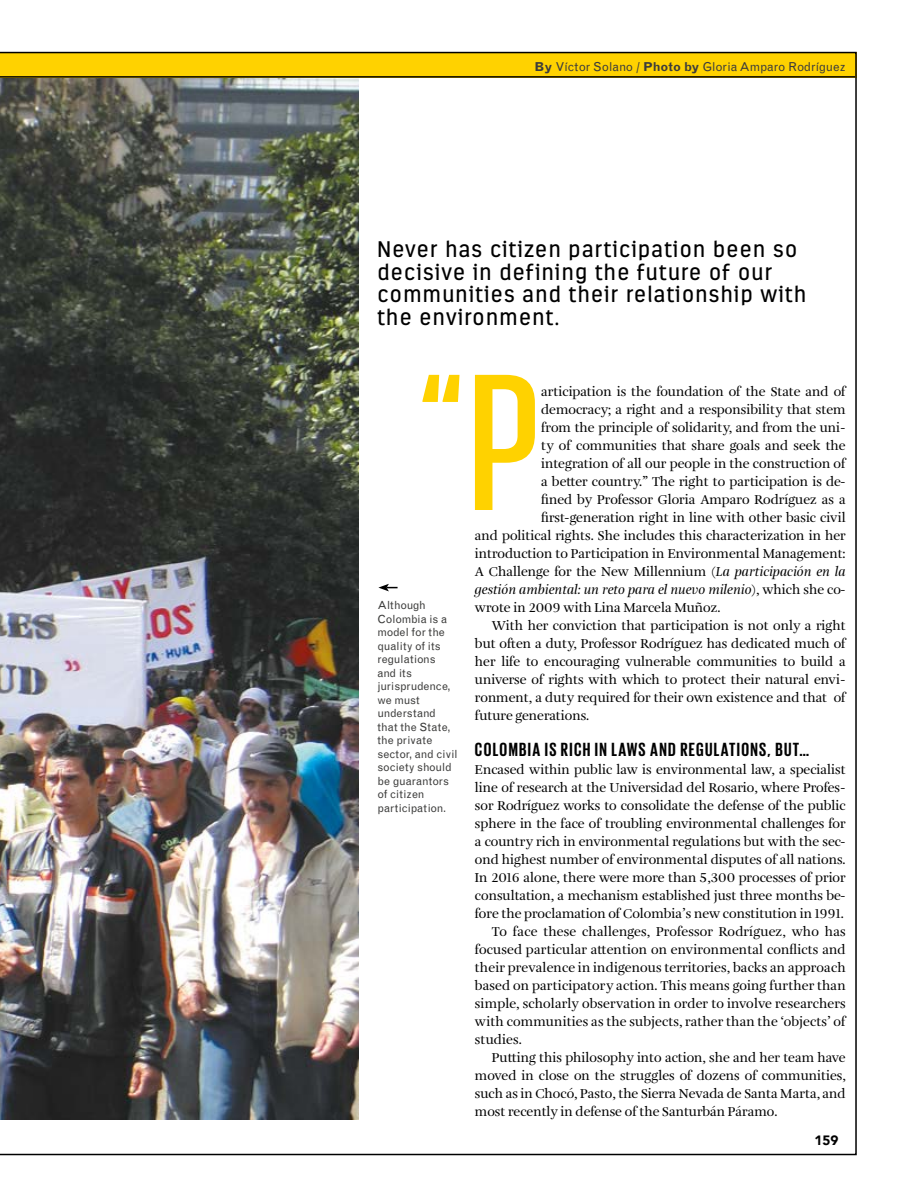
<style>
.page{position:relative;width:918px;height:1188px;background:#fff}
.page>*{position:absolute;margin:0;border:0;box-sizing:border-box;transform-origin:0 0}
.t1{font:500 199.35px "Giorgio Sans";color:#ffd200}
.t2{font:22.5px/22.5px "Estandar";letter-spacing:.06em;color:#000}
.t3{font:700 19.5px "Giorgio Sans";letter-spacing:.07em;color:#000}
.t4{font:13.5px "Amalia Pro";color:#000}
.t5{font:italic 13.5px "Amalia Pro";color:#000}
.t6{font:900 13.5px "Avenir";color:#000}
.t7{font:12.3px "Grotesque MT Std";letter-spacing:-.005em;color:#3c3c3b}
.t8{font:11.25px/13.5px "Grotesque MT Std";color:#3c3c3b}
.s1{font-weight:700}
.s2{font-style:italic}
.s3{font-style:normal}
</style>
<div class="page">
<img style="left:0;top:52px;width:857px;height:1103px">
<p class="t7" style="left:535px;top:59px;width:313px"><span class="s1">By</span> Víctor Solano / <span class="s1">Photo by</span> Gloria Amparo Rodríguez</p>
<h2 class="t2" style="left:377px;top:238px;width:430px">Never has citizen participation been so decisive in defining the future of our communities and their relationship with the environment.</h2>
<h1 class="t1" style="left:419px;top:344px;width:121px">“P</h1>
<p class="t4" style="left:541px;top:383px;width:306px">articipation is the foundation of the State and of</p>
<p class="t4" style="left:541px;top:401px;width:306px">democracy; a right and a responsibility that stem</p>
<p class="t4" style="left:541px;top:419px;width:306px">from the principle of solidarity, and from the uni-</p>
<p class="t4" style="left:541px;top:437px;width:306px">ty of communities that share goals and seek the</p>
<p class="t4" style="left:541px;top:455px;width:306px">integration of all our people in the construction of</p>
<p class="t4" style="left:541px;top:473px;width:306px">a better country.” The right to participation is de-</p>
<p class="t4" style="left:541px;top:491px;width:306px">fined by Professor Gloria Amparo Rodríguez as a</p>
<p class="t4" style="left:541px;top:509px;width:306px">first-generation right in line with other basic civil</p>
<p class="t4" style="left:475px;top:527px;width:372px">and political rights. She includes this characterization in her</p>
<p class="t4" style="left:475px;top:545px;width:372px">introduction to Participation in Environmental Management:</p>
<p class="t4" style="left:475px;top:563px;width:372px">A Challenge for the New Millennium (<span class="s2">La participación en la</span></p>
<p class="t5" style="left:475px;top:581px;width:372px">gestión ambiental: un reto para el nuevo milenio<span class="s3">), which she co-</span></p>
<p class="t4" style="left:475px;top:599px;width:247px">wrote in 2009 with Lina Marcela Muñoz.</p>
<p class="t4" style="left:492px;top:617px;width:355px">With her conviction that participation is not only a right</p>
<p class="t4" style="left:475px;top:635px;width:372px">but often a duty, Professor Rodríguez has dedicated much of</p>
<p class="t4" style="left:475px;top:653px;width:372px">her life to encouraging vulnerable communities to build a</p>
<p class="t4" style="left:475px;top:671px;width:372px">universe of rights with which to protect their natural envi-</p>
<p class="t4" style="left:475px;top:689px;width:372px">ronment, a duty required for their own existence and that of</p>
<p class="t4" style="left:475px;top:707px;width:116px">future generations.</p>
<h3 class="t3" style="left:475px;top:740px;width:336px">COLOMBIA IS RICH IN LAWS AND REGULATIONS, BUT…</h3>
<p class="t4" style="left:475px;top:761px;width:372px">Encased within public law is environmental law, a specialist</p>
<p class="t4" style="left:475px;top:779px;width:372px">line of research at the Universidad del Rosario, where Profes-</p>
<p class="t4" style="left:475px;top:797px;width:372px">sor Rodríguez works to consolidate the defense of the public</p>
<p class="t4" style="left:475px;top:815px;width:372px">sphere in the face of troubling environmental challenges for</p>
<p class="t4" style="left:475px;top:833px;width:372px">a country rich in environmental regulations but with the sec-</p>
<p class="t4" style="left:475px;top:851px;width:372px">ond highest number of environmental disputes of all nations.</p>
<p class="t4" style="left:475px;top:869px;width:372px">In 2016 alone, there were more than 5,300 processes of prior</p>
<p class="t4" style="left:475px;top:887px;width:372px">consultation, a mechanism established just three months be-</p>
<p class="t4" style="left:475px;top:905px;width:371px">fore the proclamation of Colombia’s new constitution in 1991.</p>
<p class="t4" style="left:492px;top:923px;width:355px">To face these challenges, Professor Rodríguez, who has</p>
<p class="t4" style="left:475px;top:941px;width:372px">focused particular attention on environmental conflicts and</p>
<p class="t4" style="left:475px;top:959px;width:372px">their prevalence in indigenous territories, backs an approach</p>
<p class="t4" style="left:475px;top:977px;width:372px">based on participatory action. This means going further than</p>
<p class="t4" style="left:475px;top:995px;width:372px">simple, scholarly observation in order to involve researchers</p>
<p class="t4" style="left:475px;top:1013px;width:372px">with communities as the subjects, rather than the ‘objects’ of</p>
<p class="t4" style="left:475px;top:1031px;width:49px">studies.</p>
<p class="t4" style="left:492px;top:1049px;width:355px">Putting this philosophy into action, she and her team have</p>
<p class="t4" style="left:475px;top:1067px;width:372px">moved in close on the struggles of dozens of communities,</p>
<p class="t4" style="left:475px;top:1085px;width:372px">such as in Chocó, Pasto, the Sierra Nevada de Santa Marta, and</p>
<p class="t4" style="left:475px;top:1103px;width:304px">most recently in defense of the Santurbán Páramo.</p>
<p class="t8" style="left:377px;top:598px;width:82px">Although<br>Colombia is a model for the quality of its regulations<br>and its jurisprudence, we must understand that the State, the private sector, and civil society should be guarantors of citizen participation.</p>
<p class="t6" style="left:815px;top:1129px;width:25px">159</p>
</div>
